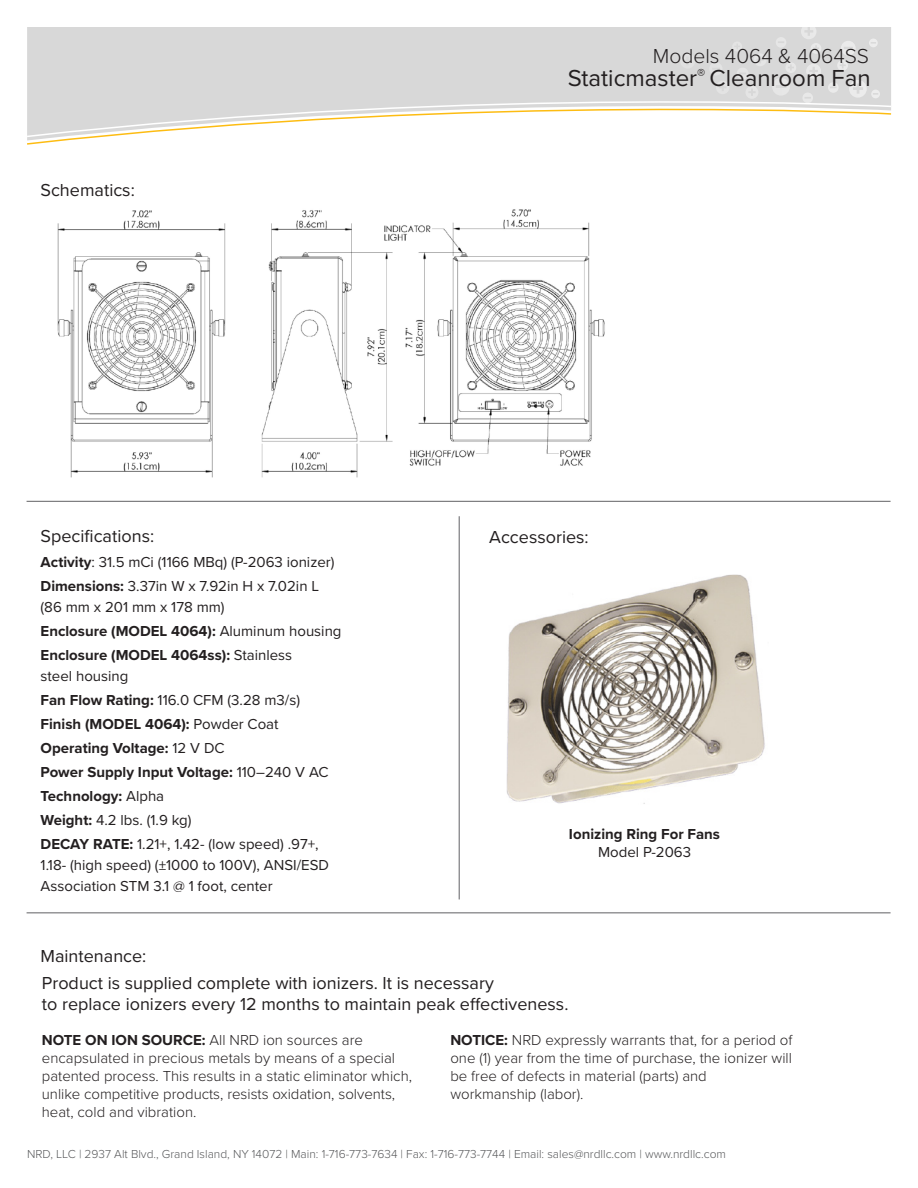
<style>
.page{position:relative;width:918px;height:1188px;background:#fff}
.page>*{position:absolute;margin:0;border:0;box-sizing:border-box;transform-origin:0 0}
.t1{font:24px "Proxima Nova";color:#231f20}
.t2{font:300 21px "Proxima Nova";color:#231f20}
.t3{font:18px "Proxima Nova";color:#231f20}
.t4{font:300 15px/18px "Proxima Nova";color:#231f20}
.t5{font:15px "Proxima Nova";color:#231f20}
.t6{font:700 15px/21px "Proxima Nova";color:#231f20}
.t7{font:300 12px "Proxima Nova";color:#57585a}
.s1{font-weight:700}
.s2{font-weight:400}
</style>
<div class="page">
<div style="left:27px;top:27px;width:864px;height:58px;background:#d8d8d8"></div>
<svg style="left:27px;top:85px;width:865px;height:53px"></svg>
<img style="left:57px;top:209px;width:548px;height:269px">
<hr style="left:27px;top:913px;width:864px;height:1px;background:#616164">
<img style="left:506px;top:574px;width:259px;height:230px">
<hr style="left:459px;top:516px;width:1px;height:383px;background:#616164">
<hr style="left:27px;top:501px;width:864px;height:1px;background:#616164">
<svg style="left:680px;top:53px;width:15px;height:16px"></svg>
<svg style="left:828px;top:82px;width:11px;height:11px"></svg>
<svg style="left:837px;top:41px;width:19px;height:30px"></svg>
<svg style="left:869px;top:39px;width:9px;height:8px"></svg>
<svg style="left:849px;top:80px;width:31px;height:18px"></svg>
<svg style="left:709px;top:27px;width:112px;height:76px;background:#dadada"></svg>
<p class="t2" style="left:653px;top:41px;width:218px">Models 4064 &amp; 4064SS</p>
<p class="t3" style="left:40px;top:177px;width:96px">Schematics:</p>
<p class="t1" style="left:568px;top:60px;width:304px">Staticmaster<sup>®</sup> Cleanroom Fan</p>
<p class="t3" style="left:41px;top:523px;width:115px">Specifications:</p>
<p class="t3" style="left:489px;top:523px;width:101px">Accessories:</p>
<p class="t5" style="left:41px;top:551px;width:295px"><span class="s1">Activity</span>: 31.5 mCi (1166 MBq) (P-2063 ionizer)</p>
<p class="t5" style="left:41px;top:575px;width:280px"><span class="s1">Dimensions:</span> 3.37in W x 7.92in H x 7.02in L</p>
<p class="t5" style="left:41px;top:596px;width:186px">(86 mm x 201 mm x 178 mm)</p>
<p class="t6" style="left:41px;top:620px;width:302px">Enclosure (MODEL 4064): <span class="s2">Aluminum housing</span></p>
<p class="t6" style="left:41px;top:644px;width:253px">Enclosure (MODEL 4064ss): <span class="s2">Stainless steel housing</span></p>
<p class="t5" style="left:41px;top:689px;width:261px"><span class="s1">Fan Flow Rating:</span> 116.0 CFM (3.28 m3/s)</p>
<p class="t6" style="left:41px;top:713px;width:240px">Finish (MODEL 4064): <span class="s2">Powder Coat</span></p>
<p class="t6" style="left:41px;top:737px;width:186px">Operating Voltage: <span class="s2">12 V DC</span></p>
<p class="t6" style="left:41px;top:761px;width:289px">Power Supply Input Voltage: <span class="s2">110–240 V AC</span></p>
<p class="t6" style="left:41px;top:785px;width:125px">Technology: <span class="s2">Alpha</span></p>
<p class="t5" style="left:41px;top:809px;width:152px"><span class="s1">Weight:</span> 4.2 lbs. (1.9 kg)</p>
<p class="t5" style="left:41px;top:833px;width:280px"><span class="s1">DECAY RATE:</span> 1.21+, 1.42- (low speed) .97+,</p>
<p class="t5" style="left:41px;top:854px;width:290px">1.18- (high speed) (±1000 to 100V), ANSI/ESD</p>
<p class="t5" style="left:41px;top:875px;width:234px">Association STM 3.1 @ 1 foot, center</p>
<p class="t3" style="left:40px;top:943px;width:107px">Maintenance:</p>
<p class="t6" style="left:569px;top:824px;width:153px">Ionizing Ring For Fans</p>
<p class="t5" style="left:598px;top:841px;width:95px">Model P-2063</p>
<p class="t3" style="left:42px;top:969px;width:454px">Product is supplied complete with ionizers. It is necessary</p>
<p class="t3" style="left:42px;top:991px;width:528px">to replace ionizers every 12 months to maintain peak effectiveness.</p>
<p class="t4" style="left:42px;top:1030px;width:372px"><span class="s1">NOTE ON ION SOURCE:</span> All NRD ion sources are encapsulated in precious metals by means of a special patented process. This results in a static eliminator which, unlike competitive products, resists oxidation, solvents, heat, cold and vibration.</p>
<p class="t4" style="left:450px;top:1030px;width:344px"><span class="s1">NOTICE:</span> NRD expressly warrants that, for a period of one (1) year from the time of purchase, the ionizer will be free of defects in material (parts) and workmanship (labor).</p>
<p class="t7" style="left:27px;top:1145px;width:701px">NRD, LLC | 2937 Alt Blvd., Grand Island, NY 14072 | Main: 1-716-773-7634 | Fax: 1-716-773-7744 | Email: sales@nrdllc.com | www.nrdllc.com</p>
</div>
